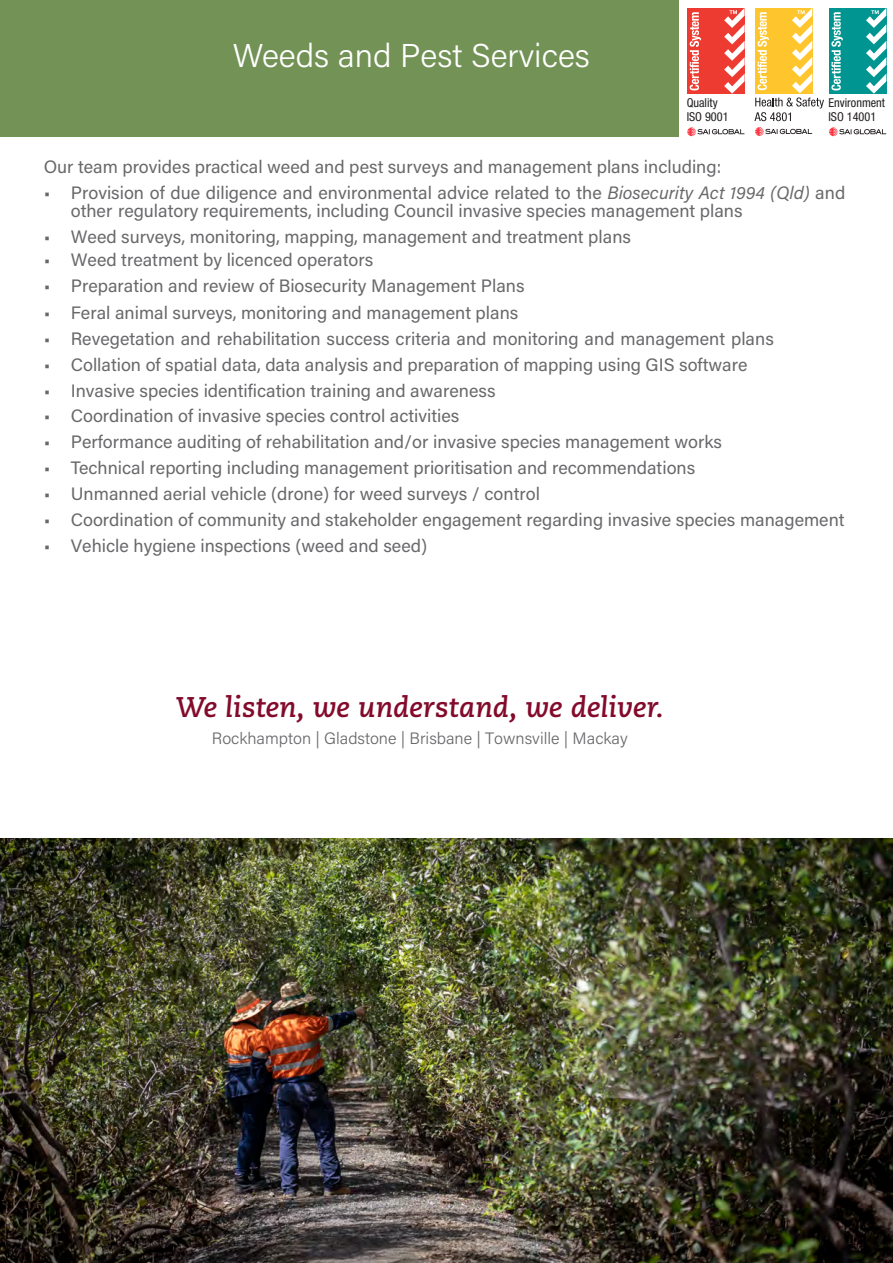
<style>
.page{position:relative;width:893px;height:1263px;background:#fff}
.page>*{position:absolute;margin:0;border:0;box-sizing:border-box;transform-origin:0 0}
.t1{font:300 33px "Acumin Pro";color:#fff}
.t2{font:italic 700 28.5px "Caecilia LT Std";color:#830a2b}
.t3{font:18px/18.1px "Acumin Pro";color:#69696c}
.t4{font:300 16.5px "Acumin Pro";color:#69696c}
.t5{font:condensed 12.3px/14.7px "Helvetica Neue";color:#231f20}
.s1{font-style:italic}
</style>
<div class="page">
<div style="left:0;top:0;width:679px;height:136px;background:#739256"></div>
<div style="left:829px;top:8px;width:57px;height:86px;background:#009590"></div>
<svg style="left:831px;top:12px;width:12px;height:78px"></svg>
<svg style="left:866px;top:8px;width:20px;height:86px"></svg>
<svg style="left:829px;top:127px;width:57px;height:9px"></svg>
<svg style="left:754px;top:8px;width:70px;height:113px"></svg>
<svg style="left:755px;top:127px;width:57px;height:9px"></svg>
<div style="left:687px;top:8px;width:57px;height:86px;background:#ee3b32"></div>
<svg style="left:690px;top:12px;width:11px;height:78px"></svg>
<svg style="left:724px;top:8px;width:21px;height:86px"></svg>
<svg style="left:687px;top:127px;width:57px;height:9px"></svg>
<img style="left:0;top:839px;width:893px;height:424px">
<h1 class="t1" style="left:233px;top:33px;width:359px">Weeds and Pest Services</h1>
<p class="t5" style="left:687px;top:95px;width:43px">Quality<br>ISO 9001</p>
<p class="t5" style="left:828px;top:95px;width:58px">Environment<br>ISO 14001</p>
<p class="t3" style="left:44px;top:157px;width:679px">Our team provides practical weed and pest surveys and management plans including:</p>
<p class="t3" style="left:71px;top:182px;width:776px;text-indent:-27px">• Provision of due diligence and environmental advice related to the <span class="s1">Biosecurity Act 1994 (Qld)</span> and other regulatory requirements, including Council invasive species management plans</p>
<p class="t3" style="left:44px;top:226px;width:589px">• Weed surveys, monitoring, mapping, management and treatment plans</p>
<p class="t3" style="left:44px;top:250px;width:331px">• Weed treatment by licenced operators</p>
<p class="t3" style="left:44px;top:276px;width:482px">• Preparation and review of Biosecurity Management Plans</p>
<p class="t3" style="left:44px;top:303px;width:476px">• Feral animal surveys, monitoring and management plans</p>
<p class="t3" style="left:44px;top:329px;width:732px">• Revegetation and rehabilitation success criteria and monitoring and management plans</p>
<p class="t3" style="left:44px;top:355px;width:705px">• Collation of spatial data, data analysis and preparation of mapping using GIS software</p>
<p class="t3" style="left:44px;top:380px;width:453px">• Invasive species identification training and awareness</p>
<p class="t3" style="left:44px;top:406px;width:417px">• Coordination of invasive species control activities</p>
<p class="t3" style="left:44px;top:432px;width:680px">• Performance auditing of rehabilitation and/or invasive species management works</p>
<p class="t3" style="left:44px;top:458px;width:653px">• Technical reporting including management prioritisation and recommendations</p>
<p class="t3" style="left:44px;top:484px;width:498px">• Unmanned aerial vehicle (drone) for weed surveys / control</p>
<p class="t3" style="left:44px;top:510px;width:802px">• Coordination of community and stakeholder engagement regarding invasive species management</p>
<p class="t3" style="left:44px;top:536px;width:385px">• Vehicle hygiene inspections (weed and seed)</p>
<h2 class="t2" style="left:176px;top:690px;width:490px">We listen, we understand, we deliver.</h2>
<p class="t4" style="left:212px;top:727px;width:417px">Rockhampton | Gladstone | Brisbane | Townsville | Mackay</p>
</div>
